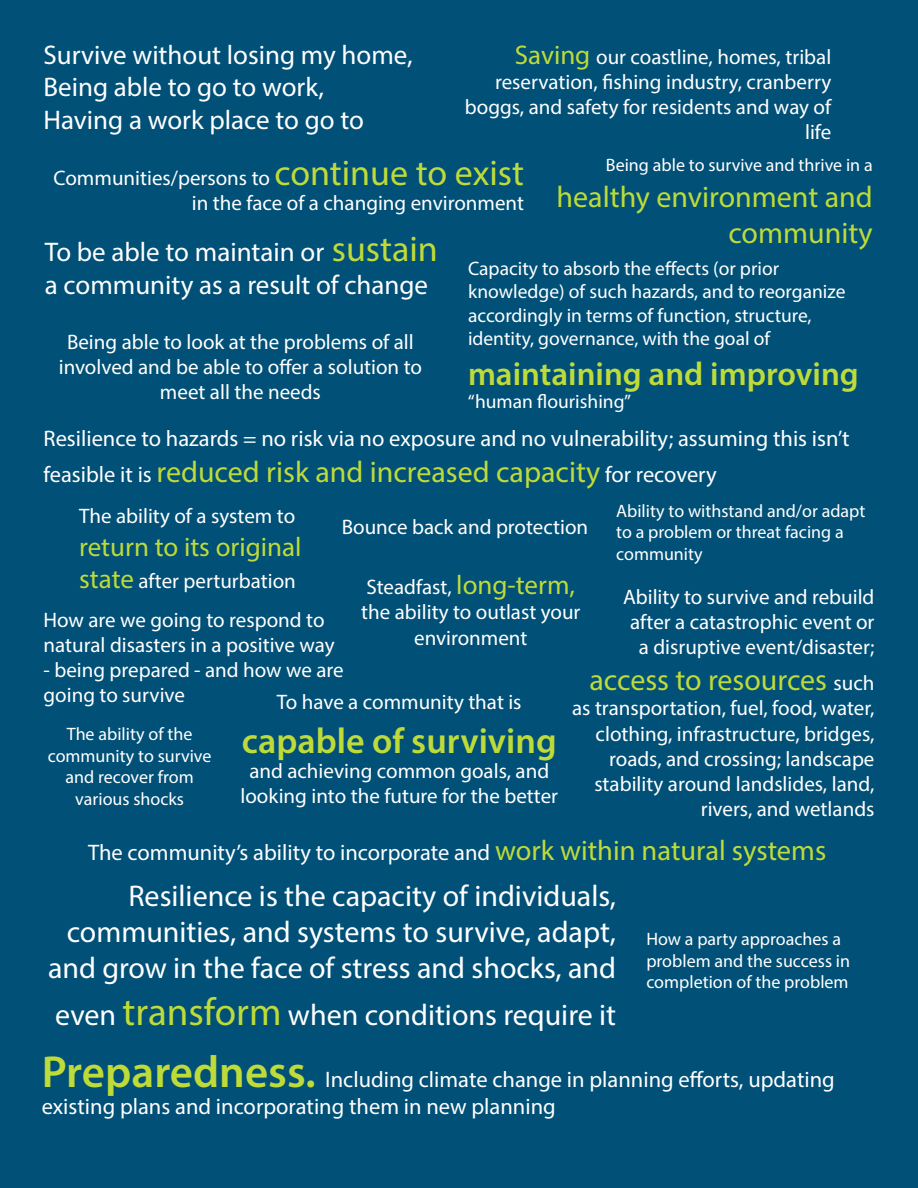
<style>
.page{position:relative;width:918px;height:1188px;background:#005077}
.page>*{position:absolute;margin:0;border:0;box-sizing:border-box;transform-origin:0 0}
.t1{font:600 36px "Myriad Pro";color:#bedb39}
.t2{font:600 33px "Myriad Pro";color:#bedb39}
.t3{font:30px/36px "Myriad Pro";color:#fff;text-align:right}
.t4{font:30px/36px "Myriad Pro";color:#bedb39;text-align:right}
.t5{font:27px/32.4px "Myriad Pro";color:#fff}
.t6{font:27px "Myriad Pro";color:#bedb39}
.t7{font:22.5px/27px "Myriad Pro";color:#fff}
.t8{font:21px/25.2px "Myriad Pro";color:#fff;text-align:right}
.t9{font:19.5px/23.4px "Myriad Pro";color:#fff}
.t10{font:18px/21.6px "Myriad Pro";color:#fff}
.s1{font-size:36px;color:#bedb39}
.s2{font-size:27px;color:#bedb39}
.s3{font-size:22.5px;color:#fff}
.s4{font-size:21px;color:#fff}
.s5{font-size:28.5px;color:#bedb39}
.s6{font-size:39px;color:#bedb39}
.s7{font-weight:600;font-size:45px;color:#bedb39}
</style>
<div class="page">
<p class="t5" style="left:44px;top:38px;width:371px">Survive without losing my home,</p>
<p class="t5" style="left:44px;top:70px;width:282px">Being able to go to work,</p>
<p class="t5" style="left:44px;top:103px;width:322px">Having a work place to go to</p>
<p class="t8" style="left:54px;top:165px;width:472px">Communities/persons to <span class="s1">continue to exist </span>in the face of a changing environment</p>
<p class="t5" style="left:45px;top:236px;width:394px">To be able to maintain or <span class="s1">sustain </span>a community as a result of change</p>
<p class="t8" style="left:465px;top:44px;width:368px"><span class="s2">Saving</span> our coastline, homes, tribal reservation, fishing industry, cranberry boggs, and safety for residents and way of life</p>
<p class="t10" style="left:606px;top:154px;width:268px">Being able to survive and thrive in a</p>
<p class="t4" style="left:557px;top:179px;width:318px">healthy environment and community</p>
<p class="t9" style="left:468px;top:256px;width:379px">Capacity to absorb the effects (or prior knowledge) of such hazards, and to reorganize accordingly in terms of function, structure, identity, governance, with the goal of</p>
<p class="t2" style="left:468px;top:353px;width:392px">maintaining and improving</p>
<p class="t9" style="left:468px;top:390px;width:165px">“human flourishing”</p>
<p class="t8" style="left:59px;top:329px;width:365px;text-align:center">Being able to look at the problems of all involved and be able to offer a solution to meet all the needs</p>
<p class="t7" style="left:43px;top:425px;width:808px">Resilience to hazards = no risk via no exposure and no vulnerability; assuming this isn’t</p>
<p class="t4" style="left:43px;top:454px;width:675px"><span class="s3">feasible it is</span> reduced risk and increased capacity <span class="s3">for recovery</span></p>
<p class="t10" style="left:616px;top:499px;width:251px">Ability to withstand and/or adapt to a problem or threat facing a community</p>
<p class="t8" style="left:79px;top:503px;width:218px">The ability of a system to</p>
<p class="t6" style="left:79px;top:530px;width:224px">return to its original</p>
<p class="t8" style="left:79px;top:568px;width:218px"><span class="s2">state</span> after perturbation</p>
<p class="t8" style="left:342px;top:514px;width:248px">Bounce back and protection</p>
<p class="t8" style="left:361px;top:574px;width:221px;text-align:center">Steadfast, <span class="s2">long-term, </span>the ability to outlast your environment</p>
<p class="t8" style="left:623px;top:584px;width:253px">Ability to survive and rebuild after a catastrophic event or a disruptive event/disaster;</p>
<p class="t4" style="left:589px;top:662px;width:287px">access to resources <span class="s4">such</span></p>
<p class="t8" style="left:572px;top:695px;width:304px">as transportation, fuel, food, water, clothing, infrastructure, bridges, roads, and crossing; landscape stability around landslides, land, rivers, and wetlands</p>
<p class="t8" style="left:44px;top:607px;width:293px;text-align:left">How are we going to respond to natural disasters in a positive way</p>
<p class="t8" style="left:44px;top:657px;width:302px;text-align:left">- being prepared - and how we are going to survive</p>
<p class="t10" style="left:48px;top:723px;width:165px;text-align:center">The ability of the community to survive and recover from various shocks</p>
<p class="t8" style="left:277px;top:690px;width:246px">To have a community that is</p>
<p class="t1" style="left:242px;top:718px;width:316px">capable of surviving</p>
<p class="t8" style="left:240px;top:758px;width:319px;text-align:center">and achieving common goals, and looking into the future for the better</p>
<p class="t7" style="left:88px;top:838px;width:740px">The community’s ability to incorporate and <span class="s5">work within natural systems</span></p>
<p class="t3" style="left:48px;top:878px;width:570px">Resilience is the capacity of individuals, communities, and systems to survive, adapt, and grow in the face of stress and shocks, and</p>
<p class="t3" style="left:55px;top:997px;width:562px">even <span class="s6">transform</span> when conditions require it</p>
<p class="t10" style="left:646px;top:928px;width:205px">How a party approaches a problem and the success in completion of the problem</p>
<p class="t7" style="left:42px;top:1066px;width:795px"><span class="s7">Preparedness.</span> Including climate change in planning efforts, updating existing plans and incorporating them in new planning</p>
</div>
